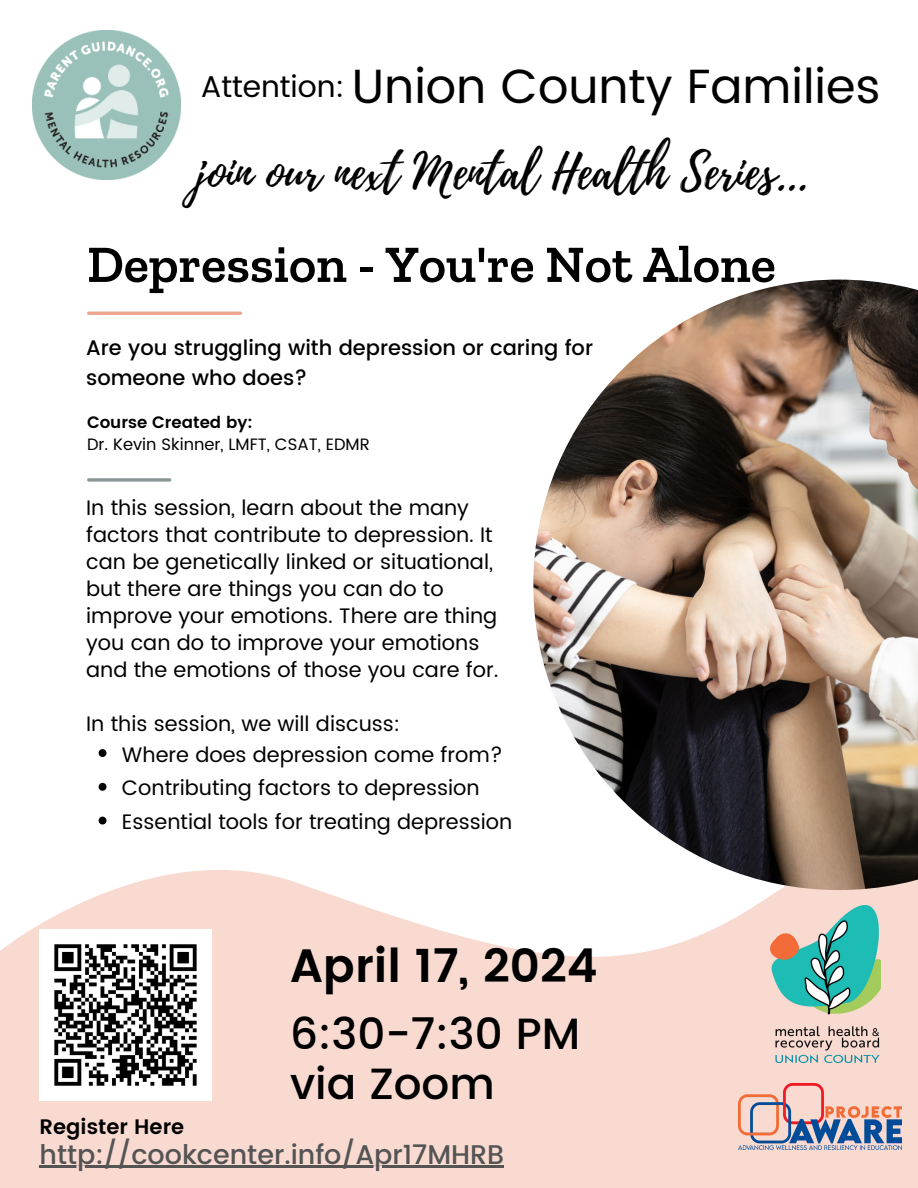
<style>
.page{position:relative;width:918px;height:1188px;background:#fff}
.page>*{position:absolute;margin:0;border:0;box-sizing:border-box;transform-origin:0 0}
.t1{font:600 52.5px "Zilla Slab";color:#000}
.t2{font:48.6px "Playlist Script";color:#000}
.t3{font:48px "Poppins";color:#000}
.t4{font:600 46.65px "Poppins";color:#000}
.t5{font:500 43.65px "Poppins";color:#000}
.t6{font:30px "Poppins";color:#000}
.t7{font:500 27px "Poppins";color:#545454}
.t8{font:21px/27px "Poppins";color:#000}
.t9{font:500 21px "Poppins";color:#000}
.t10{font:600 21px "Poppins";color:#000}
.t11{font:16.5px "Poppins";color:#000}
.t12{font:600 16.5px "Poppins";color:#000}
</style>
<div class="page">
<hr style="left:89px;top:312px;width:152px;height:3px;background:#efa48e">
<svg style="left:89px;top:478px;width:81px;height:4px"></svg>
<svg style="left:0;top:820px;width:918px;height:368px;fill:#f8dad1"></svg>
<img style="left:533px;top:280px;width:385px;height:610px">
<img style="left:32px;top:31px;width:149px;height:148px">
<img style="left:40px;top:929px;width:172px;height:172px">
<svg style="left:99px;top:749px;width:7px;height:8px"></svg>
<svg style="left:99px;top:783px;width:7px;height:8px"></svg>
<svg style="left:99px;top:817px;width:7px;height:8px"></svg>
<hr style="left:39px;top:1166px;width:465px;height:2px;background:#545454">
<img style="left:738px;top:1084px;width:163px;height:66px">
<img style="left:771px;top:906px;width:110px;height:156px">
<p class="t6" style="left:201px;top:70px;width:145px">Attention:</p>
<p class="t3" style="left:352px;top:58px;width:530px">Union County Families</p>
<p class="t2" style="left:195px;top:137px;width:614px">join our next Mental Health Series...</p>
<p class="t1" style="left:87px;top:232px;width:690px">Depression - You're Not Alone</p>
<p class="t9" style="left:86px;top:336px;width:508px">Are you struggling with depression or caring for</p>
<p class="t9" style="left:86px;top:365px;width:223px">someone who does?</p>
<p class="t12" style="left:87px;top:412px;width:167px">Course Created by:</p>
<p class="t11" style="left:87px;top:435px;width:284px">Dr. Kevin Skinner, LMFT, CSAT, EDMR</p>
<p class="t8" style="left:86px;top:494px;width:414px">In this session, learn about the many factors that contribute to depression. It can be genetically linked or situational, but there are things you can do to improve your emotions. There are thing you can do to improve your emotions and the emotions of those you care for.</p>
<p class="t8" style="left:86px;top:710px;width:316px">In this session, we will discuss:</p>
<p class="t8" style="left:122px;top:741px;width:383px">Where does depression come from?</p>
<p class="t8" style="left:122px;top:775px;width:359px">Contributing factors to depression</p>
<p class="t8" style="left:122px;top:808px;width:392px">Essential tools for treating depression</p>
<p class="t4" style="left:290px;top:939px;width:309px">April 17, 2024</p>
<p class="t5" style="left:290px;top:1009px;width:292px">6:30-7:30 PM</p>
<p class="t5" style="left:290px;top:1058px;width:206px">via Zoom</p>
<p class="t10" style="left:39px;top:1114px;width:146px">Register Here</p>
<p class="t7" style="left:39px;top:1138px;width:466px">http://cookcenter.info/Apr17MHRB</p>
</div>
